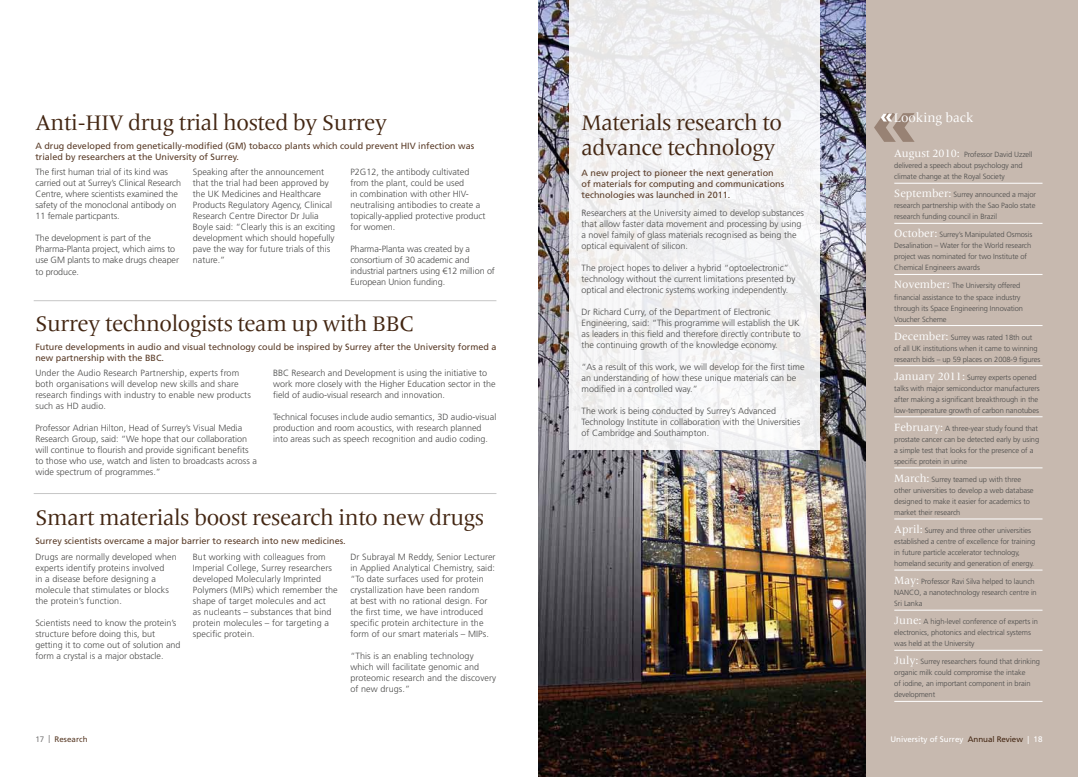
<style>
.page{position:relative;width:1078px;height:777px;background:#fff}
.page>*{position:absolute;margin:0;border:0;box-sizing:border-box;transform-origin:0 0}
.t1{font:22px/25px "Frutiger Serif LT Pro";letter-spacing:-.02em;color:#432612}
.t2{font:13px "Frutiger Serif LT Pro";color:#fff}
.t3{font:300 9px/11px "Frutiger LT Std";color:#4a4a49}
.t4{font:9px/11px "Frutiger LT Std";color:#5a3c28}
.t5{font:8px "Frutiger LT Std";color:#fff}
.t6{font:8px "Frutiger LT Std";color:#5a3c28}
.t7{font:300 7.5px/11px "Frutiger LT Std";letter-spacing:-.01em;color:#4a4a49}
.s1{color:#7c7b7b}
.s2{font-family:"Frutiger Serif LT Pro";font-weight:400;font-size:11px;color:#fff}
.s3{color:#432612}
</style>
<div class="page">
<img style="left:539px;top:0;width:327px;height:777px">
<div style="left:569px;top:0;width:250px;height:450px;background:#f2f2f4"></div>
<div style="left:866px;top:0;width:211px;height:777px;background:#c7b9af"></div>
<hr style="left:894px;top:183px;width:148px;height:1px;background:#fff">
<hr style="left:894px;top:223px;width:148px;height:1px;background:#fff">
<hr style="left:894px;top:274px;width:148px;height:1px;background:#fff">
<hr style="left:894px;top:325px;width:148px;height:1px;background:#fff">
<hr style="left:894px;top:365px;width:148px;height:1px;background:#fff">
<hr style="left:894px;top:416px;width:148px;height:1px;background:#fff">
<hr style="left:894px;top:467px;width:148px;height:1px;background:#fff">
<hr style="left:894px;top:518px;width:148px;height:1px;background:#fff">
<hr style="left:894px;top:569px;width:148px;height:1px;background:#fff">
<hr style="left:894px;top:609px;width:148px;height:1px;background:#fff">
<hr style="left:894px;top:650px;width:148px;height:1px;background:#fff">
<hr style="left:894px;top:701px;width:148px;height:1px;background:#fff">
<svg style="left:874px;top:113px;width:40px;height:29px"></svg>
<hr style="left:34px;top:300px;width:462px;height:1px;background:#c6c6c6">
<hr style="left:34px;top:493px;width:462px;height:1px;background:#c6c6c6">
<h1 class="t1" style="left:35px;top:110px;width:353px">Anti-HIV drug trial hosted by Surrey</h1>
<p class="t3" style="left:35px;top:167px;width:147px">The first human trial of its kind was carried out at Surrey’s Clinical Research Centre, where scientists examined the safety of the monoclonal antibody on 11 female particpants.</p>
<p class="t3" style="left:35px;top:233px;width:145px">The development is part of the<br>Pharma-Planta project, which aims to use GM plants to make drugs cheaper to produce.</p>
<p class="t4" style="left:35px;top:141px;width:440px">A drug developed from genetically-modified (GM) tobacco plants which could prevent HIV infection was trialed by researchers at the University of Surrey.</p>
<p class="t3" style="left:193px;top:167px;width:144px">Speaking after the announcement that the trial had been approved by the UK Medicines and Healthcare<br>Products Regulatory Agency, Clinical<br>Research Centre Director Dr Julia<br>Boyle said: “Clearly this is an exciting development which should hopefully pave the way for future trials of this nature.”</p>
<p class="t3" style="left:350px;top:167px;width:137px">P2G12, the antibody cultivated from the plant, could be used<br>in combination with other HIV&shy;neutralising antibodies to create a topically-applied protective product for women.</p>
<p class="t3" style="left:350px;top:244px;width:146px">Pharma-Planta was created by a consortium of 30 academic and industrial partners using €12 million of<br>European Union funding.</p>
<h1 class="t1" style="left:35px;top:311px;width:380px">Surrey technologists team up with BBC</h1>
<p class="t3" style="left:35px;top:367px;width:217px">Under the Audio Research Partnership, experts from both organisations will develop new skills and share research findings with industry to enable new products such as HD audio.</p>
<p class="t3" style="left:35px;top:422px;width:223px">Professor Adrian Hilton, Head of Surrey’s Visual Media Research Group, said: “We hope that our collaboration will continue to flourish and provide significant benefits to those who use, watch and listen to broadcasts across a wide spectrum of programmes.”</p>
<p class="t4" style="left:35px;top:341px;width:462px">Future developments in audio and visual technology could be inspired by Surrey after the University formed a new partnership with the BBC.</p>
<p class="t3" style="left:273px;top:367px;width:224px">BBC Research and Development is using the initiative to work more closely with the Higher Education sector in the field of audio-visual research and innovation.</p>
<p class="t3" style="left:273px;top:411px;width:225px">Technical focuses include audio semantics, 3D audio-visual production and room acoustics, with research planned into areas such as speech recognition and audio coding.</p>
<h1 class="t1" style="left:35px;top:505px;width:450px">Smart materials boost research into new drugs</h1>
<p class="t3" style="left:35px;top:551px;width:143px">Drugs are normally developed when experts identify proteins involved<br>in a disease before designing a molecule that stimulates or blocks the protein’s function.</p>
<p class="t3" style="left:35px;top:617px;width:147px">Scientists need to know the protein’s structure before doing this, but getting it to come out of solution and form a crystal is a major obstacle.</p>
<p class="t4" style="left:35px;top:535px;width:312px">Surrey scientists overcame a major barrier to research into new medicines.</p>
<p class="t3" style="left:193px;top:551px;width:146px">But working with colleagues from Imperial College, Surrey researchers developed Molecularly Imprinted Polymers (MIPs) which remember the shape of target molecules and act<br>as nucleants – substances that bind protein molecules – for targeting a specific protein.</p>
<p class="t3" style="left:350px;top:551px;width:147px">Dr Subrayal M Reddy, Senior Lecturer in Applied Analytical Chemistry, said: “To date surfaces used for protein crystallization have been random<br>at best with no rational design. For the first time, we have introduced specific protein architecture in the form of our smart materials – MIPs.</p>
<p class="t3" style="left:350px;top:650px;width:147px">“This is an enabling technology which will facilitate genomic and proteomic research and the discovery of new drugs.”</p>
<p class="t6" style="left:35px;top:734px;width:54px"><span class="s1">17 |</span> Research</p>
<h1 class="t1" style="left:581px;top:110px;width:202px">Materials research to advance technology</h1>
<p class="t4" style="left:581px;top:167px;width:204px">A new project to pioneer the next generation of materials for computing and communications technologies was launched in 2011.</p>
<p class="t3" style="left:581px;top:208px;width:224px">Researchers at the University aimed to develop substances that allow faster data movement and processing by using a novel family of glass materials recognised as being the optical equivalent of silicon.</p>
<p class="t3" style="left:581px;top:263px;width:215px">The project hopes to deliver a hybrid “optoelectronic” technology without the current limitations presented by optical and electronic systems working independently.</p>
<p class="t3" style="left:581px;top:307px;width:221px">Dr Richard Curry, of the Department of Electronic Engineering, said: “This programme will establish the UK as leaders in this field and therefore directly contribute to the continuing growth of the knowledge economy.</p>
<p class="t3" style="left:581px;top:362px;width:224px">“As a result of this work, we will develop for the first time an understanding of how these unique materials can be modified in a controlled way.”</p>
<p class="t3" style="left:581px;top:406px;width:220px">The work is being conducted by Surrey’s Advanced<br>Technology Institute in collaboration with the Universities of Cambridge and Southampton.</p>
<h2 class="t2" style="left:893px;top:109px;width:81px">Looking back</h2>
<p class="t7" style="left:894px;top:149px;width:140px"><span class="s2">August 2010:</span> Professor David Uzzell delivered a speech about psychology and climate change at the Royal Society</p>
<p class="t7" style="left:894px;top:189px;width:143px;text-align:justify"><span class="s2">September:</span> Surrey announced a major research partnership with the Sao Paolo state research funding council in Brazil</p>
<p class="t7" style="left:894px;top:229px;width:139px"><span class="s2">October:</span> Surrey’s Manipulated Osmosis Desalination – Water for the World research project was nominated for two Institute of Chemical Engineers awards</p>
<p class="t7" style="left:894px;top:280px;width:130px"><span class="s2">November:</span> The University offered financial assistance to the space industry through its Space Engineering Innovation Voucher Scheme</p>
<p class="t7" style="left:894px;top:331px;width:147px"><span class="s2">December:</span> Surrey was rated 18th out of all UK institutions when it came to winning research bids – up 59 places on 2008-9 figures</p>
<p class="t7" style="left:894px;top:372px;width:147px"><span class="s2">January 2011:</span> Surrey experts opened talks with major semiconductor manufacturers after making a significant breakthrough in the low-temperature growth of carbon nanotubes</p>
<p class="t7" style="left:894px;top:423px;width:146px"><span class="s2">February:</span> A three-year study found that prostate cancer can be detected early by using a simple test that looks for the presence of a specific protein in urine</p>
<p class="t7" style="left:894px;top:474px;width:141px"><span class="s2">March:</span> Surrey teamed up with three other universities to develop a web database designed to make it easier for academics to market their research</p>
<p class="t7" style="left:894px;top:525px;width:142px"><span class="s2">April:</span> Surrey and three other universities established a centre of excellence for training in future particle accelerator technology, homeland security and generation of energy.</p>
<p class="t7" style="left:894px;top:576px;width:144px"><span class="s2">May:</span> Professor Ravi Silva helped to launch<br>NANCO, a nanotechnology research centre in<br>Sri Lanka</p>
<p class="t7" style="left:894px;top:616px;width:145px"><span class="s2">June:</span> A high-level conference of experts in electronics, photonics and electrical systems was held at the University</p>
<p class="t7" style="left:894px;top:656px;width:147px"><span class="s2">July:</span> Surrey researchers found that drinking organic milk could compromise the intake<br>of iodine, an important component in brain development</p>
<p class="t5" style="left:890px;top:734px;width:153px">University of Surrey <span class="s3">Annual Review</span> | 18</p>
</div>
